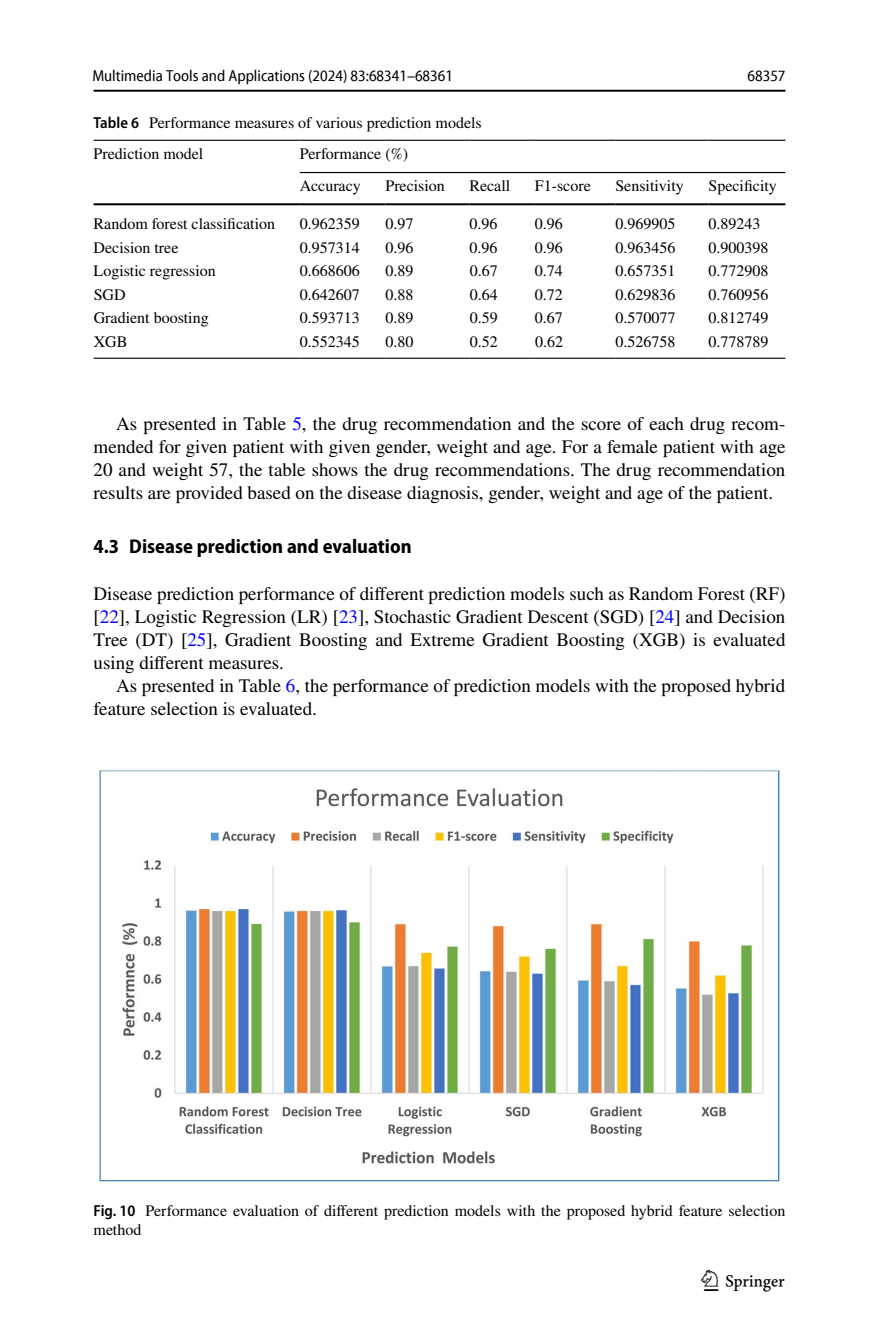
<style>
.page{position:relative;width:879px;height:1333px;background:#fff}
.page>*{position:absolute;margin:0;border:0;box-sizing:border-box;transform-origin:0 0}
.t1{font:30px "Springnew Regular 5";color:#000}
.t2{font:700 semi-condensed 20px "Myriad Pro";color:#000}
.t3{font:19px/23px "STIX";color:#000;text-align:justify}
.t4{font:16px/31.6px "STIX";color:#000}
.t5{font:semi-condensed 16px "Myriad Pro Unic";color:#000}
.s1{font-family:"Myriad Pro";font-weight:600;font-stretch:semi-condensed}
.s2{color:#00f}
</style>
<div class="page">
<hr style="left:94px;top:90px;width:691px;height:2px;background:#000">
<hr style="left:94px;top:140px;width:206px;height:1px;background:#000">
<hr style="left:94px;top:203px;width:206px;height:2px;background:#000">
<hr style="left:300px;top:140px;width:85px;height:1px;background:#000">
<hr style="left:385px;top:140px;width:84px;height:1px;background:#000">
<hr style="left:469px;top:140px;width:66px;height:1px;background:#000">
<hr style="left:535px;top:140px;width:80px;height:1px;background:#000">
<hr style="left:615px;top:140px;width:93px;height:1px;background:#000">
<hr style="left:708px;top:140px;width:77px;height:1px;background:#000">
<hr style="left:300px;top:203px;width:85px;height:2px;background:#000">
<hr style="left:385px;top:203px;width:84px;height:2px;background:#000">
<hr style="left:469px;top:203px;width:66px;height:2px;background:#000">
<hr style="left:535px;top:203px;width:80px;height:2px;background:#000">
<hr style="left:615px;top:203px;width:93px;height:2px;background:#000">
<hr style="left:708px;top:203px;width:77px;height:2px;background:#000">
<hr style="left:94px;top:357px;width:206px;height:2px;background:#000">
<hr style="left:300px;top:357px;width:85px;height:2px;background:#000">
<hr style="left:385px;top:357px;width:84px;height:2px;background:#000">
<hr style="left:469px;top:357px;width:66px;height:2px;background:#000">
<hr style="left:535px;top:357px;width:80px;height:2px;background:#000">
<hr style="left:615px;top:357px;width:93px;height:2px;background:#000">
<hr style="left:708px;top:357px;width:77px;height:2px;background:#000">
<hr style="left:300px;top:172px;width:485px;height:1px;background:#000">
<img style="left:99px;top:770px;width:681px;height:411px">
<p class="t5" style="left:92px;top:69px;width:362px">Multimedia Tools and Applications (2024) 83:68341–68361</p>
<p class="t5" style="left:747px;top:69px;width:39px">68357</p>
<p class="t4" style="left:94px;top:108px;width:390px"><span class="s1">Table 6</span> Performance measures of various prediction models<br>Prediction model</p>
<p class="t4" style="left:300px;top:139px;width:110px">Performance (%)<br>Accuracy</p>
<p class="t4" style="left:385px;top:171px;width:61px">Precision</p>
<p class="t4" style="left:469px;top:171px;width:42px">Recall</p>
<p class="t4" style="left:535px;top:171px;width:57px">F1-score</p>
<p class="t4" style="left:615px;top:171px;width:70px">Sensitivity</p>
<p class="t4" style="left:708px;top:171px;width:70px">Specificity</p>
<p class="t4" style="left:94px;top:208px;width:183px">Random forest classification</p>
<p class="t4" style="left:300px;top:208px;width:61px">0.962359</p>
<p class="t4" style="left:385px;top:208px;width:29px">0.97</p>
<p class="t4" style="left:469px;top:208px;width:29px">0.96</p>
<p class="t4" style="left:535px;top:208px;width:29px">0.96</p>
<p class="t4" style="left:615px;top:208px;width:61px">0.969905</p>
<p class="t4" style="left:708px;top:208px;width:53px">0.89243</p>
<p class="t4" style="left:94px;top:233px;width:86px">Decision tree</p>
<p class="t4" style="left:300px;top:233px;width:61px">0.957314</p>
<p class="t4" style="left:385px;top:233px;width:29px">0.96</p>
<p class="t4" style="left:470px;top:233px;width:29px">0.96</p>
<p class="t4" style="left:535px;top:233px;width:29px">0.96</p>
<p class="t4" style="left:615px;top:233px;width:61px">0.963456</p>
<p class="t4" style="left:708px;top:233px;width:61px">0.900398</p>
<p class="t4" style="left:94px;top:256px;width:124px">Logistic regression</p>
<p class="t4" style="left:300px;top:256px;width:61px">0.668606</p>
<p class="t4" style="left:385px;top:256px;width:29px">0.89</p>
<p class="t4" style="left:470px;top:256px;width:29px">0.67</p>
<p class="t4" style="left:535px;top:256px;width:29px">0.74</p>
<p class="t4" style="left:615px;top:256px;width:61px">0.657351</p>
<p class="t4" style="left:708px;top:256px;width:61px">0.772908</p>
<p class="t4" style="left:94px;top:280px;width:33px">SGD</p>
<p class="t4" style="left:300px;top:280px;width:61px">0.642607</p>
<p class="t4" style="left:385px;top:280px;width:29px">0.88</p>
<p class="t4" style="left:470px;top:280px;width:29px">0.64</p>
<p class="t4" style="left:535px;top:280px;width:29px">0.72</p>
<p class="t4" style="left:615px;top:280px;width:61px">0.629836</p>
<p class="t4" style="left:708px;top:280px;width:61px">0.760956</p>
<p class="t4" style="left:94px;top:303px;width:116px">Gradient boosting</p>
<p class="t4" style="left:300px;top:303px;width:61px">0.593713</p>
<p class="t4" style="left:385px;top:303px;width:29px">0.89</p>
<p class="t4" style="left:470px;top:303px;width:29px">0.59</p>
<p class="t4" style="left:535px;top:303px;width:29px">0.67</p>
<p class="t4" style="left:615px;top:303px;width:61px">0.570077</p>
<p class="t4" style="left:708px;top:303px;width:61px">0.812749</p>
<p class="t4" style="left:94px;top:327px;width:35px">XGB</p>
<p class="t4" style="left:300px;top:327px;width:61px">0.552345</p>
<p class="t4" style="left:386px;top:327px;width:29px">0.80</p>
<p class="t4" style="left:470px;top:327px;width:29px">0.52</p>
<p class="t4" style="left:535px;top:327px;width:29px">0.62</p>
<p class="t4" style="left:615px;top:327px;width:61px">0.526758</p>
<p class="t4" style="left:708px;top:327px;width:61px">0.778789</p>
<p class="t3" style="left:94px;top:413px;width:693px;text-indent:23px">As presented in Table <span class="s2">5</span>, the drug recommendation and the score of each drug recom&shy;mended for given patient with given gender, weight and age. For a female patient with age 20 and weight 57, the table shows the drug recommendations. The drug recommendation results are provided based on the disease diagnosis, gender, weight and age of the patient.</p>
<p class="t2" style="left:94px;top:535px;width:320px">4.3 Disease prediction and evaluation</p>
<p class="t3" style="left:94px;top:583px;width:693px">Disease prediction performance of different prediction models such as Random Forest (RF) [<span class="s2">22</span>], Logistic Regression (LR) [<span class="s2">23</span>], Stochastic Gradient Descent (SGD) [<span class="s2">24</span>] and Decision Tree (DT) [<span class="s2">25</span>], Gradient Boosting and Extreme Gradient Boosting (XGB) is evaluated using different measures.</p>
<p class="t3" style="left:94px;top:675px;width:693px;text-indent:23px">As presented in Table <span class="s2">6</span>, the performance of prediction models with the proposed hybrid feature selection is evaluated.</p>
<p class="t4" style="left:94px;top:1202px;width:693px;line-height:18.4px"><span class="s1">Fig. 10</span> Performance evaluation of different prediction models with the proposed hybrid feature selection method</p>
<h1 class="t1" style="left:704px;top:1269px;width:83px">1 3</h1>
</div>
